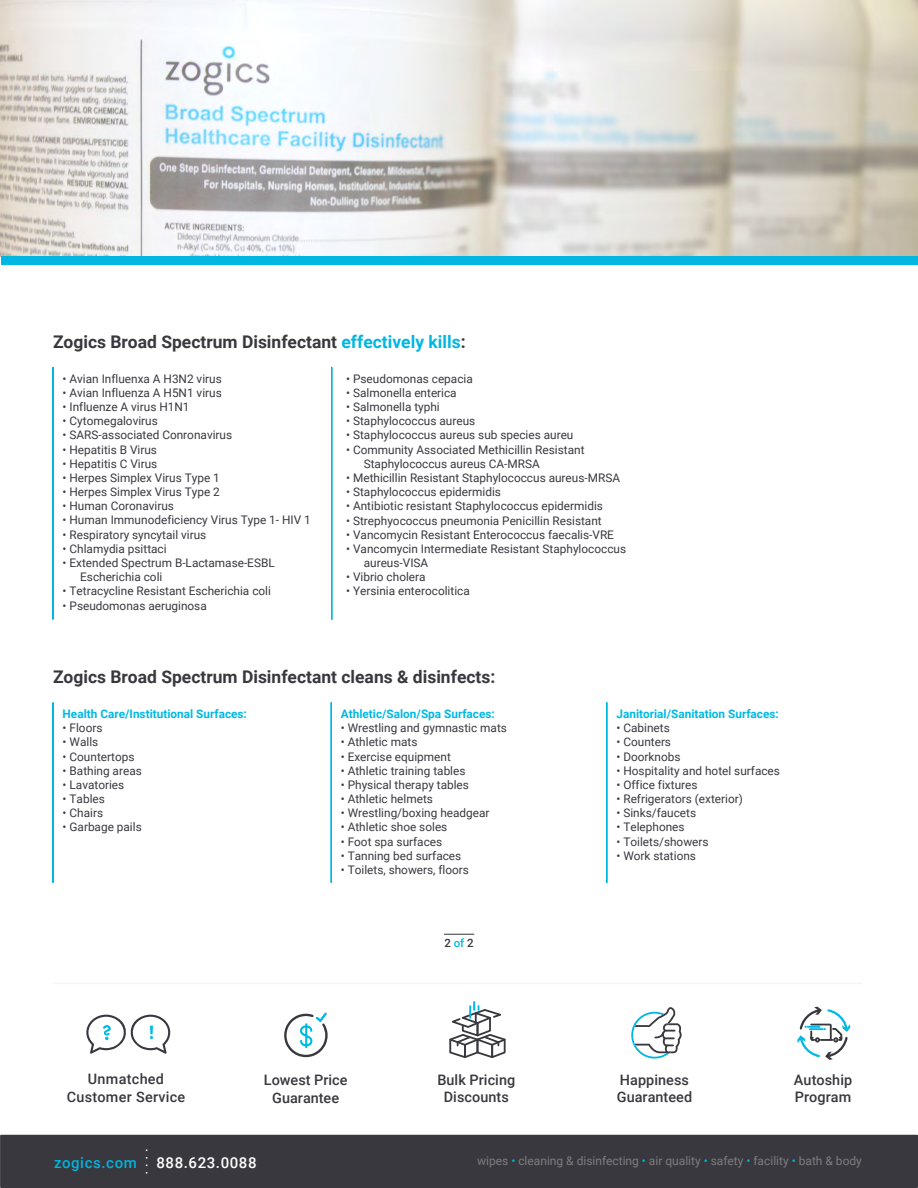
<style>
.page{position:relative;width:918px;height:1188px;background:#fff}
.page>*{position:absolute;margin:0;border:0;box-sizing:border-box;transform-origin:0 0}
.t1{font:700 19.05px "Apercu";color:#00b9e4}
.t2{font:700 17.4px "Roboto";color:#38383e}
.t3{font:500 15px "Roboto";letter-spacing:.04em;color:#fff}
.t4{font:500 15px "Roboto";letter-spacing:.04em;color:#00b4df}
.t5{font:500 14.4px/17.2px "Roboto";letter-spacing:.005em;color:#38383e;text-align:center}
.t6{font:12px "Roboto";color:#7e7e80}
.t7{font:11.85px/14.2px "Roboto";color:#38383e}
.t8{font:700 11.85px "Roboto";color:#00b9e4}
.t9{font:500 11.4px "Roboto";color:#38383e}
.s1{color:#00b7e2}
.s2{color:#00b9e4}
.s3{color:#00b4df}
</style>
<div class="page">
<img style="left:0;top:0;width:918px;height:256px">
<hr style="left:52px;top:367px;width:2px;height:252px;background:#00b7e2">
<hr style="left:331px;top:367px;width:1px;height:252px;background:#00b7e2">
<hr style="left:52px;top:703px;width:2px;height:179px;background:#00b7e2">
<hr style="left:331px;top:703px;width:1px;height:179px;background:#00b7e2">
<hr style="left:606px;top:703px;width:1px;height:179px;background:#00b7e2">
<div style="left:2px;top:256px;width:916px;height:9px;background:#00b7e2"></div>
<hr style="left:444px;top:934px;width:30px;height:1px;background:#38383e">
<svg style="left:449px;top:1002px;width:57px;height:56px"></svg>
<svg style="left:797px;top:1007px;width:53px;height:53px"></svg>
<svg style="left:284px;top:1012px;width:44px;height:45px"></svg>
<svg style="left:86px;top:1015px;width:84px;height:39px"></svg>
<svg style="left:631px;top:1007px;width:51px;height:52px"></svg>
<hr style="left:53px;top:983px;width:810px;height:1px;background:#f5f5f5">
<div style="left:0;top:1135px;width:918px;height:53px;background:#38383e"></div>
<svg style="left:146px;top:1150px;width:1px;height:24px"></svg>
<h2 class="t2" style="left:53px;top:330px;width:414px">Zogics Broad Spectrum Disinfectant <span class="s1">effectively kills</span>:</h2>
<p class="t7" style="left:63px;top:371px;width:161px">• Avian Influenxa A H3N2 virus</p>
<p class="t7" style="left:63px;top:385px;width:161px">• Avian Influenza A H5N1 virus</p>
<p class="t7" style="left:63px;top:399px;width:128px">• Influenze A virus H1N1</p>
<p class="t7" style="left:63px;top:413px;width:97px">• Cytomegalovirus</p>
<p class="t7" style="left:63px;top:428px;width:171px">• SARS-associated Conronavirus</p>
<p class="t7" style="left:63px;top:442px;width:96px">• Hepatitis B Virus</p>
<p class="t7" style="left:63px;top:456px;width:96px">• Hepatitis C Virus</p>
<p class="t7" style="left:63px;top:470px;width:159px">• Herpes Simplex Virus Type 1</p>
<p class="t7" style="left:63px;top:484px;width:159px">• Herpes Simplex Virus Type 2</p>
<p class="t7" style="left:63px;top:499px;width:113px">• Human Coronavirus</p>
<p class="t7" style="left:63px;top:513px;width:250px">• Human Immunodeficiency Virus Type 1- HIV 1</p>
<p class="t7" style="left:63px;top:527px;width:145px">• Respiratory syncytail virus</p>
<p class="t7" style="left:63px;top:541px;width:106px">• Chlamydia psittaci</p>
<p class="t7" style="left:80px;top:555px;width:196px;text-indent:-18px">• Extended Spectrum B-Lactamase-ESBL<br>Escherichia coli</p>
<p class="t7" style="left:63px;top:584px;width:210px">• Tetracycline Resistant Escherichia coli</p>
<p class="t7" style="left:63px;top:598px;width:146px">• Pseudomonas aeruginosa</p>
<p class="t7" style="left:346px;top:371px;width:128px">• Pseudomonas cepacia</p>
<p class="t7" style="left:346px;top:385px;width:112px">• Salmonella enterica</p>
<p class="t7" style="left:346px;top:399px;width:95px">• Salmonella typhi</p>
<p class="t7" style="left:346px;top:413px;width:131px">• Staphylococcus aureus</p>
<p class="t7" style="left:346px;top:428px;width:229px">• Staphylococcus aureus sub species aureu</p>
<p class="t7" style="left:364px;top:442px;width:222px;text-indent:-18px">• Community Associated Methicillin Resistant<br>Staphylococcus aureus CA-MRSA</p>
<p class="t7" style="left:346px;top:470px;width:275px">• Methicillin Resistant Staphylococcus aureus-MRSA</p>
<p class="t7" style="left:346px;top:484px;width:156px">• Staphylococcus epidermidis</p>
<p class="t7" style="left:346px;top:499px;width:258px">• Antibiotic resistant Staphylococcus epidermidis</p>
<p class="t7" style="left:346px;top:513px;width:257px">• Strephyococcus pneumonia Penicillin Resistant</p>
<p class="t7" style="left:346px;top:527px;width:269px">• Vancomycin Resistant Enterococcus faecalis-VRE</p>
<p class="t7" style="left:364px;top:541px;width:264px;text-indent:-18px">• Vancomycin Intermediate Resistant Staphylococcus aureus-VISA</p>
<p class="t7" style="left:346px;top:569px;width:81px">• Vibrio cholera</p>
<p class="t7" style="left:346px;top:584px;width:125px">• Yersinia enterocolitica</p>
<h2 class="t2" style="left:53px;top:665px;width:444px">Zogics Broad Spectrum Disinfectant cleans &amp; disinfects:</h2>
<p class="t8" style="left:63px;top:706px;width:186px">Health Care/Institutional Surfaces:</p>
<p class="t7" style="left:63px;top:720px;width:41px">• Floors</p>
<p class="t7" style="left:63px;top:735px;width:37px">• Walls</p>
<p class="t7" style="left:63px;top:749px;width:73px">• Countertops</p>
<p class="t7" style="left:63px;top:763px;width:81px">• Bathing areas</p>
<p class="t7" style="left:63px;top:777px;width:63px">• Lavatories</p>
<p class="t7" style="left:63px;top:791px;width:44px">• Tables</p>
<p class="t7" style="left:63px;top:806px;width:42px">• Chairs</p>
<p class="t7" style="left:63px;top:820px;width:81px">• Garbage pails</p>
<h1 class="t1" style="left:148px;top:1021px;width:8px">!</h1>
<p class="t8" style="left:341px;top:706px;width:156px">Athletic/Salon/Spa Surfaces:</p>
<p class="t7" style="left:341px;top:720px;width:168px">• Wrestling and gymnastic mats</p>
<p class="t7" style="left:341px;top:735px;width:78px">• Athletic mats</p>
<p class="t7" style="left:341px;top:749px;width:112px">• Exercise equipment</p>
<p class="t7" style="left:341px;top:763px;width:126px">• Athletic training tables</p>
<p class="t7" style="left:341px;top:777px;width:130px">• Physical therapy tables</p>
<p class="t7" style="left:341px;top:791px;width:94px">• Athletic helmets</p>
<p class="t7" style="left:341px;top:806px;width:150px">• Wrestling/boxing headgear</p>
<p class="t7" style="left:341px;top:820px;width:108px">• Athletic shoe soles</p>
<p class="t7" style="left:341px;top:834px;width:103px">• Foot spa surfaces</p>
<p class="t7" style="left:341px;top:848px;width:122px">• Tanning bed surfaces</p>
<p class="t7" style="left:341px;top:862px;width:130px">• Toilets, showers, floors</p>
<p class="t9" style="left:444px;top:935px;width:31px">2 <span class="s2">of</span> 2</p>
<p class="t8" style="left:617px;top:706px;width:164px">Janitorial/Sanitation Surfaces:</p>
<p class="t7" style="left:617px;top:720px;width:55px">• Cabinets</p>
<p class="t7" style="left:617px;top:735px;width:56px">• Counters</p>
<p class="t7" style="left:617px;top:749px;width:66px">• Doorknobs</p>
<p class="t7" style="left:617px;top:763px;width:165px">• Hospitality and hotel surfaces</p>
<p class="t7" style="left:617px;top:777px;width:83px">• Office fixtures</p>
<p class="t7" style="left:617px;top:791px;width:128px">• Refrigerators (exterior)</p>
<p class="t7" style="left:617px;top:806px;width:81px">• Sinks/faucets</p>
<p class="t7" style="left:617px;top:820px;width:70px">• Telephones</p>
<p class="t7" style="left:617px;top:834px;width:94px">• Toilets/showers</p>
<p class="t7" style="left:617px;top:848px;width:81px">• Work stations</p>
<p class="t5" style="left:67px;top:1070px;width:120px">Unmatched<br>Customer Service</p>
<p class="t5" style="left:264px;top:1071px;width:85px">Lowest Price<br>Guarantee</p>
<p class="t5" style="left:437px;top:1070px;width:79px">Bulk Pricing<br>Discounts</p>
<p class="t5" style="left:794px;top:1070px;width:60px;text-align:left">Autoship<br>Program</p>
<p class="t5" style="left:617px;top:1070px;width:77px;text-align:left">Happiness<br>Guaranteed</p>
<p class="t4" style="left:54px;top:1152px;width:84px">zogics.com</p>
<p class="t3" style="left:156px;top:1152px;width:102px">888.623.0088</p>
<p class="t6" style="left:477px;top:1153px;width:386px">wipes <span class="s3">•</span> cleaning &amp; disinfecting <span class="s3">•</span> air quality <span class="s3">•</span> safety <span class="s3">•</span> facility <span class="s3">•</span> bath &amp; body</p>
</div>
